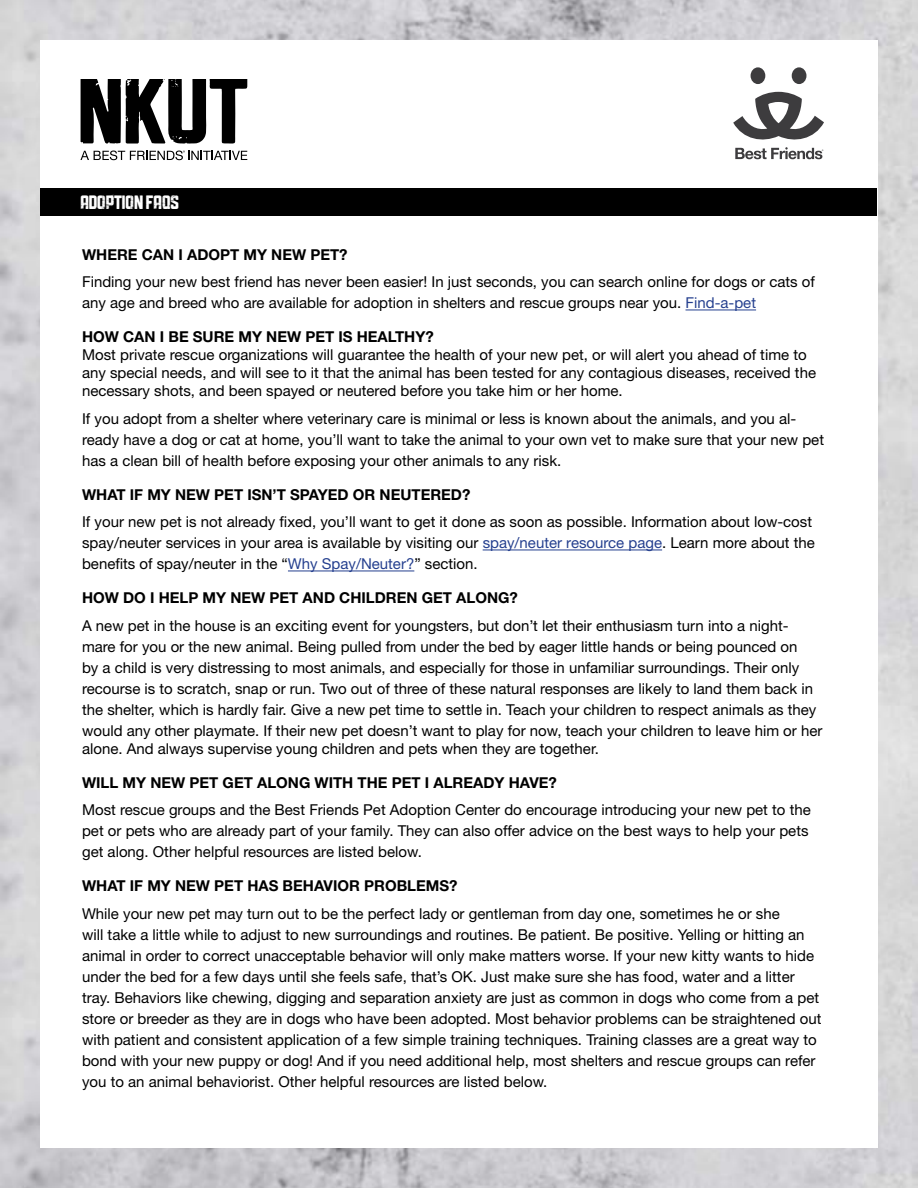
<style>
.page{position:relative;width:918px;height:1188px;background:#fff}
.page>*{position:absolute;margin:0;border:0;box-sizing:border-box;transform-origin:0 0}
.t1{font:21px "Public Gothic Vintage";color:#fff}
.t2{font:15px/21px "Helvetica Neue LT Std";color:#000}
.t3{font:700 15px "Helvetica Neue LT Std";color:#000}
.s1{color:#25408f}
</style>
<div class="page">
<img style="left:0;top:0;width:918px;height:1188px">
<div style="left:40px;top:40px;width:838px;height:1108px;background:#fff"></div>
<svg style="left:81px;top:79px;width:166px;height:65px"></svg>
<svg style="left:80px;top:151px;width:167px;height:9px"></svg>
<div style="left:751px;top:67px;width:14px;height:17px;background:#3d3c3e;border-radius:50%"></div>
<div style="left:792px;top:67px;width:14px;height:17px;background:#3d3c3e;border-radius:50%"></div>
<svg style="left:733px;top:92px;width:91px;height:67px"></svg>
<hr style="left:686px;top:310px;width:70px;height:1px;background:#25408f">
<hr style="left:483px;top:550px;width:179px;height:1px;background:#25408f">
<hr style="left:288px;top:571px;width:126px;height:1px;background:#25408f">
<div style="left:40px;top:188px;width:838px;height:28px;background:#000"></div>
<h1 class="t1" style="left:80px;top:191px;width:100px">ADOPTION FAQS</h1>
<p class="t3" style="left:82px;top:245px;width:267px">WHERE CAN I ADOPT MY NEW PET?</p>
<p class="t2" style="left:82px;top:271px;width:734px">Finding your new best friend has never been easier! In just seconds, you can search online for dogs or cats of any age and breed who are available for adoption in shelters and rescue groups near you. <span class="s1">Find-a-pet</span></p>
<p class="t3" style="left:82px;top:328px;width:353px">HOW CAN I BE SURE MY NEW PET IS HEALTHY?</p>
<p class="t2" style="left:82px;top:346px;width:736px;line-height:18px">Most private rescue organizations will guarantee the health of your new pet, or will alert you ahead of time to any special needs, and will see to it that the animal has been tested for any contagious diseases, received the necessary shots, and been spayed or neutered before you take him or her home.</p>
<p class="t2" style="left:82px;top:408px;width:744px">If you adopt from a shelter where veterinary care is minimal or less is known about the animals, and you al&shy;ready have a dog or cat at home, you’ll want to take the animal to your own vet to make sure that your new pet has a clean bill of health before exposing your other animals to any risk.</p>
<p class="t3" style="left:82px;top:485px;width:390px">WHAT IF MY NEW PET ISN’T SPAYED OR NEUTERED?</p>
<p class="t2" style="left:82px;top:511px;width:734px">If your new pet is not already fixed, you’ll want to get it done as soon as possible. Information about low-cost spay/neuter services in your area is available by visiting our <span class="s1">spay/neuter resource page</span>. Learn more about the benefits of spay/neuter in the “<span class="s1">Why Spay/Neuter?</span>” section.</p>
<p class="t3" style="left:82px;top:589px;width:437px">HOW DO I HELP MY NEW PET AND CHILDREN GET ALONG?</p>
<p class="t2" style="left:82px;top:615px;width:742px">A new pet in the house is an exciting event for youngsters, but don’t let their enthusiasm turn into a night&shy;mare for you or the new animal. Being pulled from under the bed by eager little hands or being pounced on<br>by a child is very distressing to most animals, and especially for those in unfamiliar surroundings. Their only recourse is to scratch, snap or run. Two out of three of these natural responses are likely to land them back in the shelter, which is hardly fair. Give a new pet time to settle in. Teach your children to respect animals as they would any other playmate. If their new pet doesn’t want to play for now, teach your children to leave him or her</p>
<p class="t2" style="left:82px;top:738px;width:518px">alone. And always supervise young children and pets when they are together.</p>
<p class="t3" style="left:82px;top:773px;width:476px">WILL MY NEW PET GET ALONG WITH THE PET I ALREADY HAVE?</p>
<p class="t2" style="left:82px;top:799px;width:730px">Most rescue groups and the Best Friends Pet Adoption Center do encourage introducing your new pet to the pet or pets who are already part of your family. They can also offer advice on the best ways to help your pets get along. Other helpful resources are listed below.</p>
<p class="t3" style="left:82px;top:877px;width:377px">WHAT IF MY NEW PET HAS BEHAVIOR PROBLEMS?</p>
<p class="t2" style="left:82px;top:903px;width:741px">While your new pet may turn out to be the perfect lady or gentleman from day one, sometimes he or she<br>will take a little while to adjust to new surroundings and routines. Be patient. Be positive. Yelling or hitting an animal in order to correct unacceptable behavior will only make matters worse. If your new kitty wants to hide under the bed for a few days until she feels safe, that’s OK. Just make sure she has food, water and a litter tray. Behaviors like chewing, digging and separation anxiety are just as common in dogs who come from a pet store or breeder as they are in dogs who have been adopted. Most behavior problems can be straightened out with patient and consistent application of a few simple training techniques. Training classes are a great way to bond with your new puppy or dog! And if you need additional help, most shelters and rescue groups can refer you to an animal behaviorist. Other helpful resources are listed below.</p>
</div>
